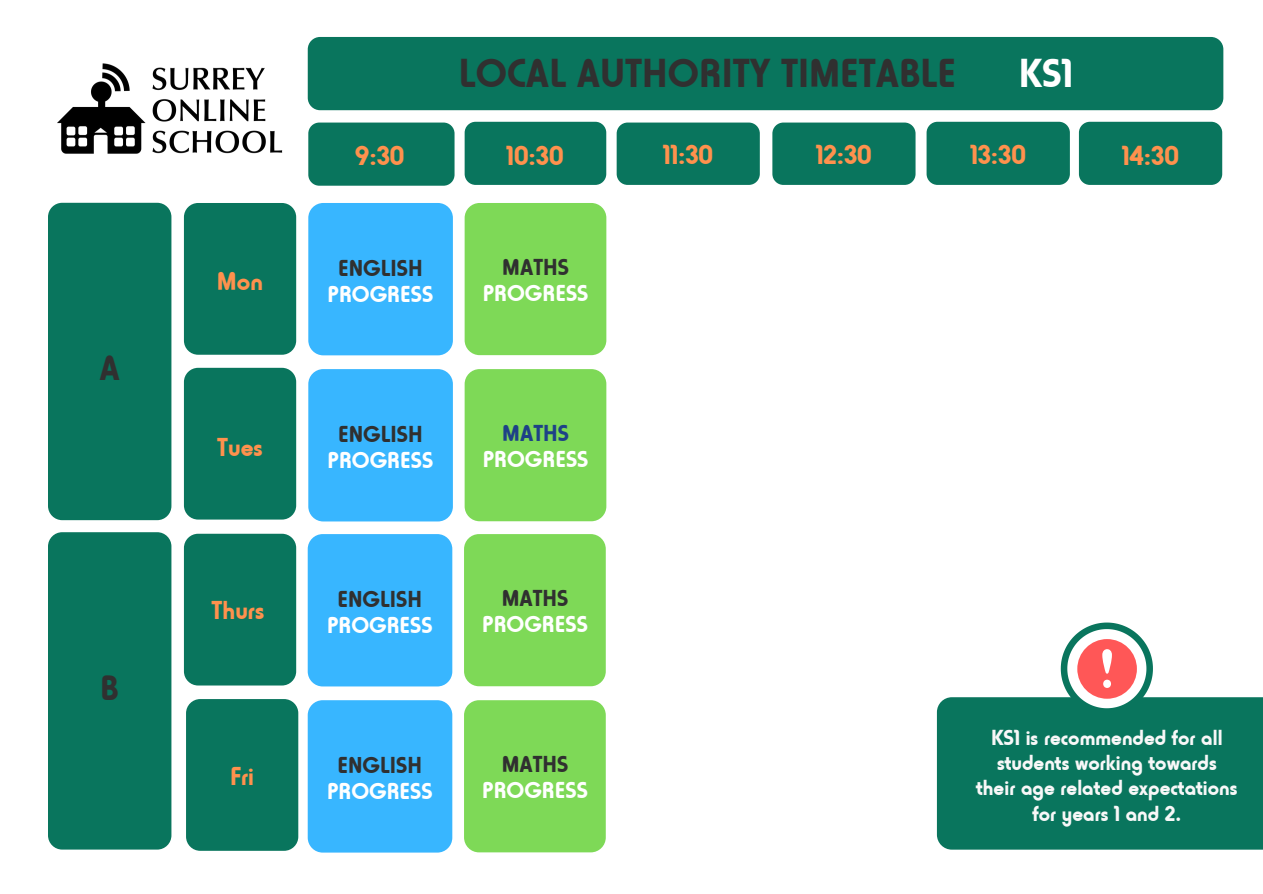
<style>
.page{position:relative;width:1263px;height:894px;background:#fff}
.page>*{position:absolute;margin:0;border:0;box-sizing:border-box;transform-origin:0 0}
.t1{font:700 42px "Horatio D";color:#303030}
.t2{font:700 42px "Horatio D";color:#fff}
.t3{font:700 36.6px "Horatio D";color:#303030}
.t4{font:700 28.65px "Horatio D";color:#ff914d}
.t5{font:700 27px "Horatio D";color:#ff914d}
.t6{font:700 24px "Horatio D";color:#fff}
.t7{font:700 24px "Horatio D";color:#303030}
.t8{font:700 24px "Horatio D";color:#1e4187}
.t9{font:700 22.65px/25.5px "Horatio D";color:#f8f8f8;text-align:center}
</style>
<div class="page">
<div style="left:48px;top:532px;width:123px;height:317px;background:#09755d;border-radius:14px"></div>
<div style="left:184px;top:203px;width:112px;height:151px;background:#09755d;border-radius:14px"></div>
<div style="left:465px;top:122px;width:141px;height:63px;background:#09755d;border-radius:11px"></div>
<div style="left:308px;top:122px;width:147px;height:64px;background:#09755d;border-radius:11px"></div>
<div style="left:184px;top:368px;width:112px;height:151px;background:#09755d;border-radius:14px"></div>
<div style="left:48px;top:203px;width:123px;height:317px;background:#09755d;border-radius:14px"></div>
<div style="left:184px;top:533px;width:112px;height:152px;background:#09755d;border-radius:14px"></div>
<div style="left:186px;top:698px;width:112px;height:152px;background:#09755d;border-radius:14px"></div>
<div style="left:617px;top:122px;width:143px;height:63px;background:#09755d;border-radius:11px"></div>
<div style="left:772px;top:122px;width:143px;height:63px;background:#09755d;border-radius:11px"></div>
<div style="left:926px;top:122px;width:144px;height:63px;background:#09755d;border-radius:11px"></div>
<div style="left:1079px;top:122px;width:143px;height:63px;background:#09755d;border-radius:11px"></div>
<div style="left:308px;top:37px;width:915px;height:73px;background:#09755d;border-radius:12px"></div>
<div style="left:308px;top:203px;width:145px;height:152px;background:#38b6ff;border-radius:15px"></div>
<div style="left:465px;top:203px;width:141px;height:152px;background:#7ed957;border-radius:15px"></div>
<div style="left:308px;top:369px;width:145px;height:152px;background:#38b6ff;border-radius:15px"></div>
<div style="left:465px;top:369px;width:141px;height:152px;background:#7ed957;border-radius:15px"></div>
<div style="left:308px;top:534px;width:144px;height:152px;background:#38b6ff;border-radius:15px"></div>
<div style="left:464px;top:534px;width:142px;height:152px;background:#7ed957;border-radius:15px"></div>
<div style="left:308px;top:700px;width:144px;height:152px;background:#38b6ff;border-radius:15px"></div>
<div style="left:464px;top:700px;width:142px;height:152px;background:#7ed957;border-radius:15px"></div>
<div style="left:937px;top:697px;width:326px;height:152px;background:#09755d"></div>
<svg style="left:1061px;top:622px;width:92px;height:92px"></svg>
<img style="left:57px;top:63px;width:226px;height:91px">
<p class="t3" style="left:99px;top:347px;width:22px">A</p>
<p class="t3" style="left:100px;top:666px;width:20px">B</p>
<p class="t5" style="left:217px;top:265px;width:48px">Mon</p>
<p class="t5" style="left:217px;top:431px;width:47px">Tues</p>
<p class="t5" style="left:212px;top:595px;width:54px">Thurs</p>
<p class="t5" style="left:230px;top:760px;width:26px">Fri</p>
<p class="t1" style="left:459px;top:49px;width:499px">LOCAL AUTHORITY TIMETABLE</p>
<p class="t2" style="left:1019px;top:49px;width:55px">KS1</p>
<p class="t4" style="left:355px;top:140px;width:50px">9:30</p>
<p class="t4" style="left:507px;top:140px;width:58px">10:30</p>
<p class="t7" style="left:338px;top:254px;width:86px">ENGLISH</p>
<p class="t6" style="left:328px;top:280px;width:107px">PROGRESS</p>
<p class="t7" style="left:338px;top:420px;width:86px">ENGLISH</p>
<p class="t6" style="left:328px;top:446px;width:107px">PROGRESS</p>
<p class="t7" style="left:338px;top:585px;width:86px">ENGLISH</p>
<p class="t6" style="left:327px;top:611px;width:107px">PROGRESS</p>
<p class="t7" style="left:338px;top:751px;width:86px">ENGLISH</p>
<p class="t6" style="left:327px;top:777px;width:107px">PROGRESS</p>
<p class="t7" style="left:502px;top:253px;width:68px">MATHS</p>
<p class="t6" style="left:483px;top:279px;width:107px">PROGRESS</p>
<p class="t8" style="left:502px;top:419px;width:68px">MATHS</p>
<p class="t6" style="left:483px;top:445px;width:107px">PROGRESS</p>
<p class="t7" style="left:502px;top:584px;width:68px">MATHS</p>
<p class="t6" style="left:482px;top:610px;width:107px">PROGRESS</p>
<p class="t7" style="left:502px;top:750px;width:68px">MATHS</p>
<p class="t6" style="left:482px;top:776px;width:107px">PROGRESS</p>
<p class="t4" style="left:663px;top:139px;width:51px">11:30</p>
<p class="t4" style="left:816px;top:139px;width:57px">12:30</p>
<p class="t4" style="left:970px;top:139px;width:57px">13:30</p>
<p class="t4" style="left:1122px;top:140px;width:58px">14:30</p>
<p class="t9" style="left:976px;top:724px;width:263px">KS1 is recommended for all students working towards their age related expectations for years 1 and 2.</p>
</div>
